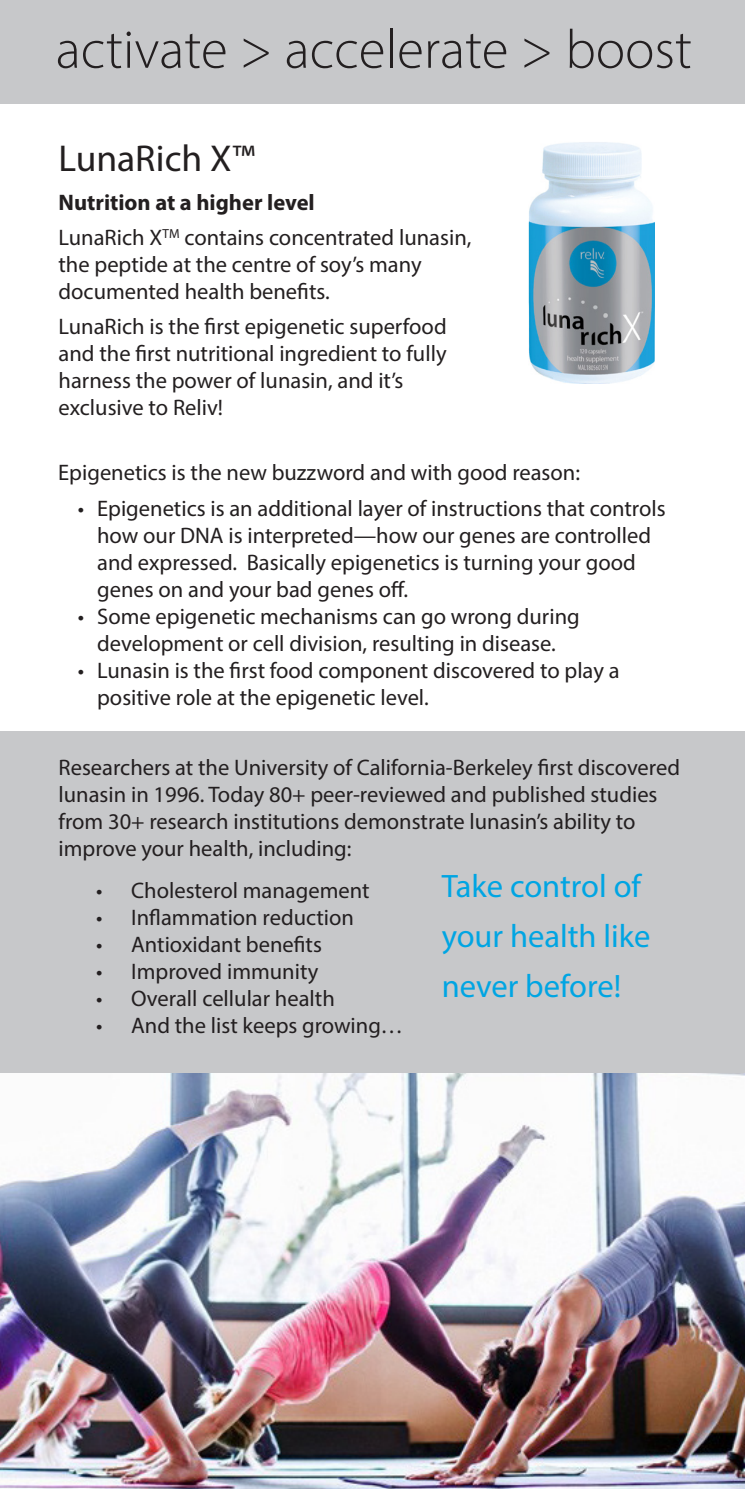
<style>
.page{position:relative;width:745px;height:1489px;background:#fff}
.page>*{position:absolute;margin:0;border:0;box-sizing:border-box;transform-origin:0 0}
.t1{font:300 55px "Myriad Pro";color:#231f20}
.t2{font:37.5px "Myriad Pro";color:#231f20}
.t3{font:32.5px/50px "Myriad Pro";color:#00a5e3}
.t4{font:22.5px/27px "Myriad Pro";color:#231f20}
.t5{font:700 22.5px "Myriad Pro";color:#231f20}
</style>
<div class="page">
<div style="left:0;top:0;width:744px;height:104px;background:#c7c8ca"></div>
<img style="left:0;top:1072px;width:744px;height:416px">
<div style="left:0;top:731px;width:744px;height:341px;background:#c7c8ca"></div>
<img style="left:528px;top:142px;width:126px;height:241px">
<p class="t1" style="left:56px;top:16px;width:637px">activate &gt; accelerate &gt; boost</p>
<p class="t2" style="left:58px;top:136px;width:198px">LunaRich X™</p>
<p class="t5" style="left:58px;top:188px;width:257px">Nutrition at a higher level</p>
<p class="t4" style="left:58px;top:224px;width:414px">LunaRich X<sup>TM</sup> contains concentrated lunasin, the peptide at the centre of soy’s many documented health benefits.</p>
<p class="t4" style="left:58px;top:312px;width:389px">LunaRich is the first epigenetic superfood and the first nutritional ingredient to fully harness the power of lunasin, and it’s exclusive to Reliv!</p>
<p class="t4" style="left:58px;top:458px;width:523px">Epigenetics is the new buzzword and with good reason:</p>
<p class="t4" style="left:78px;top:494px;width:589px">• Epigenetics is an additional layer of instructions that controls</p>
<p class="t4" style="left:97px;top:521px;width:555px">how our DNA is interpreted—how our genes are controlled and expressed. Basically epigenetics is turning your good genes on and your bad genes off.</p>
<p class="t4" style="left:78px;top:602px;width:503px;text-align:center">• Some epigenetic mechanisms can go wrong during development or cell division, resulting in disease.</p>
<p class="t4" style="left:78px;top:656px;width:543px">• Lunasin is the first food component discovered to play a</p>
<p class="t4" style="left:97px;top:683px;width:333px">positive role at the epigenetic level.</p>
<p class="t4" style="left:58px;top:753px;width:622px">Researchers at the University of California-Berkeley first discovered lunasin in 1996. Today 80+ peer-reviewed and published studies from 30+ research institutions demonstrate lunasin’s ability to improve your health, including:</p>
<p class="t4" style="left:96px;top:876px;width:275px">• Cholesterol management</p>
<p class="t4" style="left:96px;top:903px;width:259px">• Inflammation reduction</p>
<p class="t4" style="left:96px;top:930px;width:227px">• Antioxidant benefits</p>
<p class="t4" style="left:96px;top:957px;width:224px">• Improved immunity</p>
<p class="t4" style="left:96px;top:984px;width:240px">• Overall cellular health</p>
<p class="t4" style="left:96px;top:1011px;width:308px">• And the list keeps growing…</p>
<p class="t3" style="left:441px;top:860px;width:210px">Take control of your health like never before!</p>
</div>
